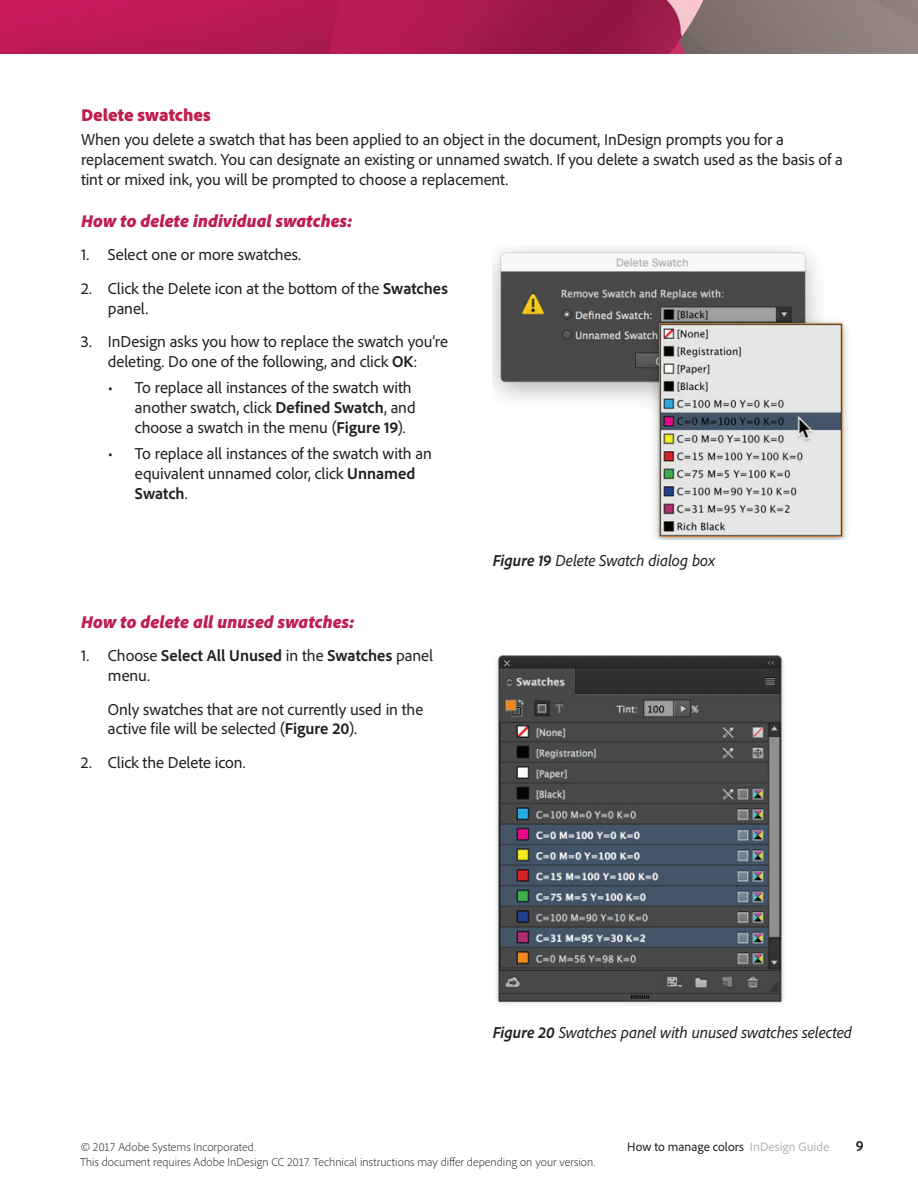
<style>
.page{position:relative;width:918px;height:1188px;background:#fff}
.page>*{position:absolute;margin:0;border:0;box-sizing:border-box;transform-origin:0 0}
.t1{font:italic 900 18px "Adobe Clean";color:#be1e50}
.t2{font:900 18px "Adobe Clean";color:#be1e50}
.t3{font:16.5px/19.8px "Adobe Clean";letter-spacing:-.005em;color:#231f20}
.t4{font:italic 16.5px "Adobe Clean";letter-spacing:-.005em;color:#231f20}
.t5{font:700 semi-condensed 15px "Adobe Clean";color:#231f20}
.t6{font:12.75px "Adobe Clean";letter-spacing:.005em;color:#231f20}
.t7{font:300 12px "Adobe Clean";letter-spacing:.005em;color:#231f20}
.s1{font-weight:700}
.s2{color:#b3b2b1}
</style>
<div class="page">
<img style="left:0;top:0;width:918px;height:54px">
<img style="left:492px;top:247px;width:356px;height:292px">
<img style="left:496px;top:655px;width:288px;height:351px">
<p class="t2" style="left:81px;top:103px;width:131px">Delete swatches</p>
<p class="t3" style="left:81px;top:129px;width:763px">When you delete a swatch that has been applied to an object in the document, InDesign prompts you for a replacement swatch. You can designate an existing or unnamed swatch. If you delete a swatch used as the basis of a tint or mixed ink, you will be prompted to choose a replacement.</p>
<p class="t1" style="left:81px;top:209px;width:273px">How to delete individual swatches:</p>
<p class="t3" style="left:81px;top:245px;width:222px">1. Select one or more swatches.</p>
<p class="t3" style="left:108px;top:278px;width:342px;text-indent:-27px">2. Click the Delete icon at the bottom of the <span class="s1">Swatches </span>panel.</p>
<p class="t3" style="left:81px;top:331px;width:369px;text-align:center">3. InDesign asks you how to replace the swatch you’re deleting. Do one of the following, and click <span class="s1">OK</span>:</p>
<p class="t3" style="left:135px;top:377px;width:282px;text-indent:-27px">• To replace all instances of the swatch with another swatch, click <span class="s1">Defined Swatch</span>, and choose a swatch in the menu (<span class="s1">Figure 19</span>).</p>
<p class="t3" style="left:135px;top:443px;width:298px;text-indent:-27px">• To replace all instances of the swatch with an equivalent unnamed color, click <span class="s1">Unnamed<br>Swatch</span>.</p>
<p class="t1" style="left:81px;top:610px;width:275px">How to delete all unused swatches:</p>
<p class="t3" style="left:108px;top:646px;width:327px;text-indent:-27px">1. Choose <span class="s1">Select All Unused</span> in the <span class="s1">Swatches</span> panel menu.</p>
<p class="t3" style="left:108px;top:699px;width:317px">Only swatches that are not currently used in the active file will be selected (<span class="s1">Figure 20</span>).</p>
<p class="t3" style="left:81px;top:752px;width:166px">2. Click the Delete icon.</p>
<p class="t4" style="left:493px;top:550px;width:224px"><span class="s1">Figure 19</span> Delete Swatch dialog box</p>
<p class="t4" style="left:493px;top:1022px;width:361px"><span class="s1">Figure 20</span> Swatches panel with unused swatches selected</p>
<p class="t7" style="left:81px;top:1139px;width:176px">© 2017 Adobe Systems Incorporated.</p>
<p class="t6" style="left:627px;top:1139px;width:204px">How to manage colors <span class="s2">InDesign Guide</span></p>
<p class="t5" style="left:856px;top:1137px;width:9px">9</p>
<p class="t7" style="left:80px;top:1154px;width:517px">This document requires Adobe InDesign CC 2017. Technical instructions may differ depending on your version.</p>
</div>
